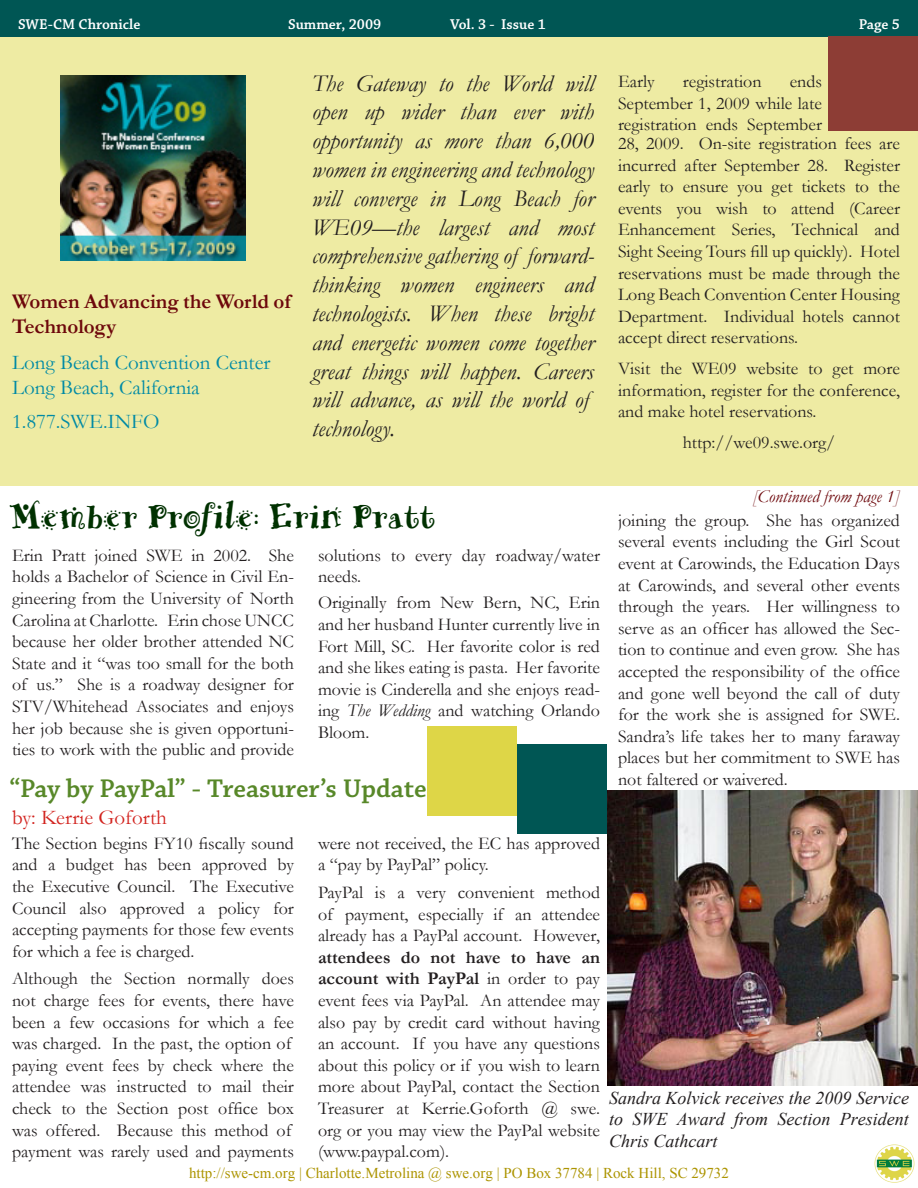
<style>
.page{position:relative;width:918px;height:1188px;background:#fff}
.page>*{position:absolute;margin:0;border:0;box-sizing:border-box;transform-origin:0 0}
.t1{font:700 36px "Fun Stuff";color:#003100}
.t2{font:600 27px "Chaparral Pro";color:#588829}
.t3{font:italic 24px/28.8px "Garamond";color:#231f20}
.t4{font:21px "Garamond";color:#008aa5}
.t5{font:700 21px/25.2px "Garamond";color:#6d070b}
.t6{font:21px "Garamond";color:#d2231e}
.t7{font:18px/21.6px "Garamond";color:#231f20;text-align:justify}
.t8{font:italic 18px/21.6px "Times New Roman";color:#231f20;text-align:justify}
.t9{font:italic 18px "Garamond";color:#6d070b}
.t10{font:15px "Times New Roman";color:#ac9401}
.t11{font:600 15px "Chaparral Pro";color:#fff}
.s1{font-style:italic}
.s2{font-weight:700}
</style>
<div class="page">
<div style="left:0;top:0;width:918px;height:38px;background:#005654"></div>
<div style="left:0;top:38px;width:918px;height:448px;background:#eeeba3"></div>
<div style="left:828px;top:36px;width:90px;height:94px;background:#8d3d35"></div>
<div style="left:518px;top:744px;width:90px;height:90px;background:#005654"></div>
<img style="left:874px;top:1144px;width:41px;height:39px">
<div style="left:428px;top:726px;width:90px;height:90px;background:#ded647"></div>
<img style="left:60px;top:75px;width:186px;height:186px">
<img style="left:608px;top:790px;width:310px;height:295px">
<p class="t11" style="left:18px;top:16px;width:124px">SWE-CM Chronicle</p>
<p class="t11" style="left:288px;top:16px;width:95px">Summer, 2009</p>
<p class="t11" style="left:450px;top:16px;width:97px">Vol. 3 - Issue 1</p>
<p class="t11" style="left:859px;top:16px;width:31px">Page</p>
<p class="t5" style="left:12px;top:289px;width:280px">Women Advancing the World of<br>Technology</p>
<p class="t4" style="left:12px;top:348px;width:260px">Long Beach Convention Center</p>
<p class="t4" style="left:12px;top:373px;width:189px">Long Beach, California</p>
<p class="t4" style="left:12px;top:407px;width:149px">1.877.SWE.INFO</p>
<p class="t3" style="left:312px;top:68px;width:284px">The Gateway to the World will open up wider than ever with opportunity as more than 6,000 women in engineering and technology will converge in Long Beach for<br>WE09—the largest and most comprehensive gathering of forward&shy;thinking women engineers and technologists. When these bright and energetic women come together great things will happen. Careers will advance, as will the world of technology.</p>
<p class="t7" style="left:618px;top:70px;width:38px">Early</p>
<p class="t7" style="left:683px;top:70px;width:80px">registration</p>
<p class="t7" style="left:618px;top:70px;width:206px;text-indent:172px">ends September 1, 2009 while late registration ends September</p>
<p class="t7" style="left:618px;top:132px;width:284px">28, 2009. On-site registration fees are incurred after September 28. Register early to ensure you get tickets to the events you wish to attend (Career Enhancement Series, Technical and Sight Seeing Tours fill up quickly). Hotel reservations must be made through the Long Beach Convention Center Housing Department. Individual hotels cannot accept direct reservations.</p>
<p class="t7" style="left:618px;top:357px;width:283px">Visit the WE09 website to get more information, register for the conference, and make hotel reservations.</p>
<p class="t7" style="left:683px;top:431px;width:154px">http://we09.swe.org/</p>
<p class="t1" style="left:9px;top:495px;width:427px">Member Profile: Erin Pratt</p>
<p class="t7" style="left:318px;top:544px;width:284px">solutions to every day roadway/water needs.</p>
<p class="t7" style="left:318px;top:592px;width:284px">Originally from New Bern, NC, Erin and her husband Hunter currently live in Fort Mill, SC. Her favorite color is red and she likes eating is pasta. Her favorite movie is Cinderella and she enjoys read&shy;ing <span class="s1">The Wedding</span> and watching Orlando Bloom.</p>
<p class="t2" style="left:9px;top:773px;width:419px">“Pay by PayPal” - Treasurer’s Update</p>
<p class="t7" style="left:318px;top:832px;width:284px">were not received, the EC has approved a “pay by PayPal” policy.</p>
<p class="t7" style="left:318px;top:881px;width:284px">PayPal is a very convenient method of payment, especially if an attendee already has a PayPal account. However, <span class="s2">attendees do not have to have an account with PayPal</span> in order to pay event fees via PayPal. An attendee may also pay by credit card without having an account. If you have any questions about this policy or if you wish to learn more about PayPal, contact the Section Treasurer at Kerrie.Goforth @ swe. org or you may view the PayPal website (www.paypal.com).</p>
<p class="t7" style="left:12px;top:544px;width:284px">Erin Pratt joined SWE in 2002. She holds a Bachelor of Science in Civil En&shy;gineering from the University of North Carolina at Charlotte. Erin chose UNCC because her older brother attended NC State and it “was too small for the both of us.” She is a roadway designer for STV/Whitehead Associates and enjoys her job because she is given opportuni&shy;ties to work with the public and provide</p>
<p class="t6" style="left:12px;top:803px;width:157px">by: Kerrie Goforth</p>
<p class="t7" style="left:12px;top:832px;width:284px">The Section begins FY10 fiscally sound and a budget has been approved by the Executive Council. The Executive Council also approved a policy for accepting payments for those few events for which a fee is charged.</p>
<p class="t7" style="left:12px;top:967px;width:284px;text-align:left">Although the Section normally does not charge fees for events, there have been a few occasions for which a fee was charged. In the past, the option of paying event fees by check where the attendee was instructed to mail their check to the Section post office box was offered. Because this method of payment was rarely used and payments</p>
<p class="t9" style="left:752px;top:484px;width:149px">[Continued from page 1]</p>
<p class="t7" style="left:618px;top:509px;width:284px">joining the group. She has organized several events including the Girl Scout event at Carowinds, the Education Days at Carowinds, and several other events through the years. Her willingness to serve as an officer has allowed the Sec&shy;tion to continue and even grow. She has accepted the responsibility of the office and gone well beyond the call of duty for the work she is assigned for SWE.<br>Sandra’s life takes her to many faraway places but her commitment to SWE has not faltered or waivered.</p>
<p class="t8" style="left:609px;top:1086px;width:302px">Sandra Kolvick receives the 2009 Service to SWE Award from Section President Chris Cathcart</p>
<p class="t10" style="left:189px;top:1163px;width:541px">http://swe-cm.org | Charlotte.Metrolina @ swe.org | PO Box 37784 | Rock Hill, SC 29732</p>
</div>
